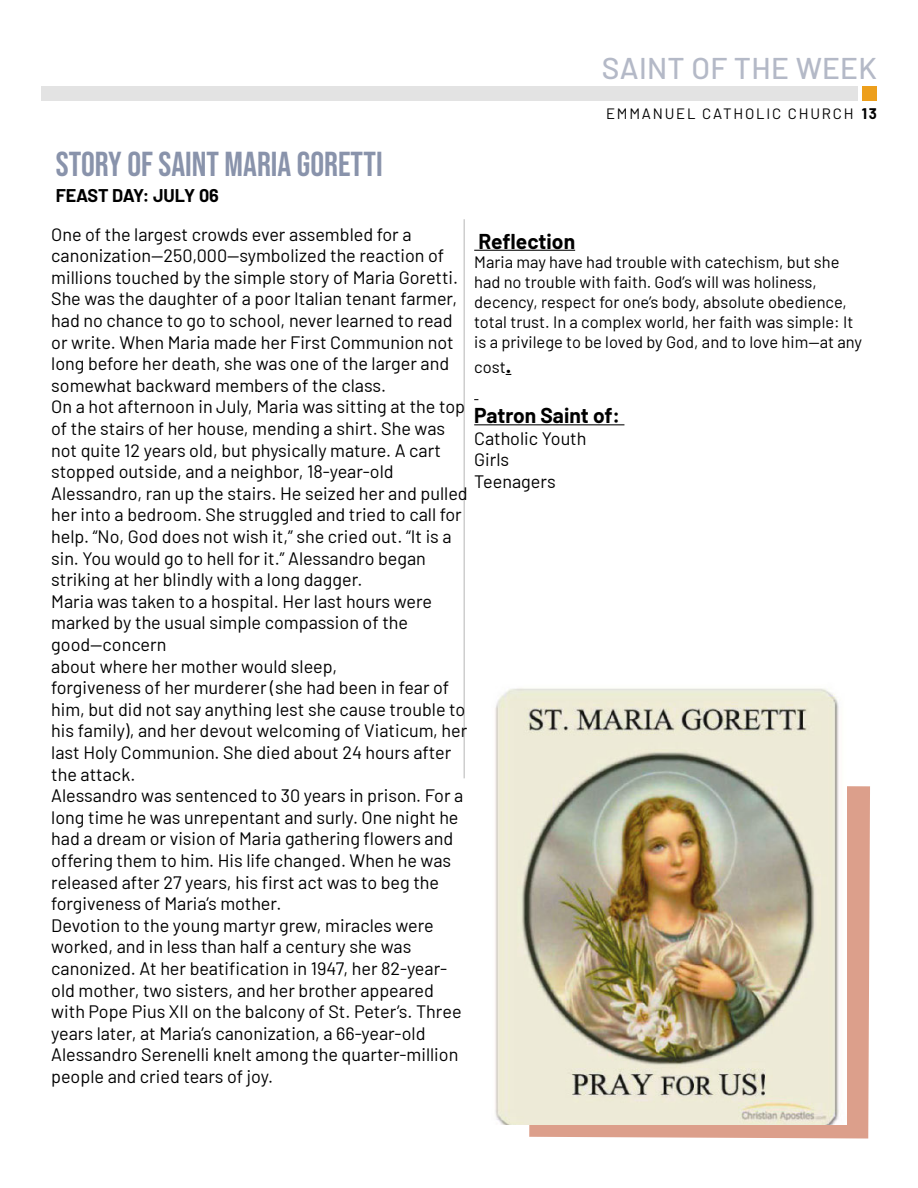
<style>
.page{position:relative;width:918px;height:1188px;background:#fff}
.page>*{position:absolute;margin:0;border:0;box-sizing:border-box;transform-origin:0 0}
.Main_Body_Text{font:34.5px "Bebas Neue";color:#8993ab}
.Page_Header_Odd{font:500 30px "Barlow";letter-spacing:.01em;color:#b4b9c7}
.Main_Body_Text-2{font:700 21px "Vjfjyp Barlow";letter-spacing:-.005em;color:#000}
.Main_Body_Text-3{font:700 21px "Wjbtym Barlow";color:#000}
.Main_Body_Text-4{font:18px/21.6px "Rbscsl Barlow";color:#000}
.Main_Body_Text-5{font:18px/21.6px "Dnjyvt Barlow";color:#000}
.Main_Body_Text-6{font:700 18px "Wjbtym Barlow";letter-spacing:-.005em;color:#000}
.Main_Body_Text-7{font:16.5px/19.8px "Rbscsl Barlow";color:#000}
.Page_Subhead_Odd{font:15px "Rbscsl Barlow";letter-spacing:.12em;color:#000}
.Page_Number_Odd{font:700 15px "Vjfjyp Barlow";color:#000}
.s1{font-family:"Dnjyvt Barlow"}
.s2{font-family:"Rbscsl Barlow"}
.s3{font-family:"Vjfjyp Barlow";font-weight:700;font-size:21px}
</style>
<div class="page">
<div style="left:863px;top:86px;width:14px;height:14px;background:#ed9f1c"></div>
<div style="left:41px;top:86px;width:817px;height:14px;background:#e3e3e3"></div>
<svg style="left:529px;top:786px;width:341px;height:353px;background:#dea693"></svg>
<hr style="left:463px;top:219px;width:2px;height:559px;background:#cecece">
<hr style="left:474px;top:250px;width:101px;height:1px;background:#000">
<hr style="left:474px;top:424px;width:150px;height:1px;background:#000">
<img style="left:495px;top:688px;width:352px;height:436px">
<p class="Page_Header_Odd" style="left:602px;top:46px;width:277px">SAINT OF THE WEEK</p>
<p class="Page_Subhead_Odd" style="left:606px;top:103px;width:249px">EMMANUEL CATHOLIC CHURCH</p>
<p class="Page_Number_Odd" style="left:862px;top:103px;width:17px">13</p>
<p class="Main_Body_Text" style="left:56px;top:145px;width:328px">STORY OF SAINT MARIA GORETTI</p>
<p class="Main_Body_Text-6" style="left:56px;top:183px;width:165px">FEAST DAY: JULY 06</p>
<p class="Main_Body_Text-4" style="left:51px;top:222px;width:408px">One of the largest crowds ever assembled for a <span class="s1">canonization—250,000—symbolized the reaction of </span>millions touched by the simple story of Maria Goretti.<br>She was the daughter of a poor Italian tenant farmer, had no chance to go to school, never learned to read or write. When Maria made her First Communion not long before her death, she was one of the larger and somewhat backward members of the class.</p>
<p class="Main_Body_Text-4" style="left:51px;top:395px;width:418px">On a hot afternoon in July, Maria was sitting at the top of the stairs of her house, mending a shirt. She was not quite 12 years old, but physically mature. A cart stopped outside, and a neighbor, 18-year-old Alessandro, ran up the stairs. He seized her and pulled her into a bedroom. She struggled and tried to call for help. “No, God does not wish it,” she cried out. “It is a sin. You would go to hell for it.” Alessandro began striking at her blindly with a long dagger.</p>
<p class="Main_Body_Text-4" style="left:51px;top:589px;width:418px">Maria was taken to a hospital. Her last hours were marked by the usual simple compassion of the <span class="s1">good—concern<br></span>about where her mother would sleep,<br><span class="s1">forgiveness of her murderer (she had been in fear of </span>him, but did not say anything lest she cause trouble to <span class="s1">his family), and her devout welcoming of Viaticum, her </span>last Holy Communion. She died about 24 hours after the attack.</p>
<p class="Main_Body_Text-5" style="left:51px;top:783px;width:414px">Alessandro was sentenced to 30 years in prison. For a <span class="s2">long time he was unrepentant and surly. One night he </span>had a dream or vision of Maria gathering flowers and <span class="s2">offering them to him. His life changed. When he was </span>released after 27 years, his first act was to beg the <span class="s2">forgiveness of Maria’s mother.</span></p>
<p class="Main_Body_Text-4" style="left:51px;top:913px;width:412px">Devotion to the young martyr grew, miracles were worked, and in less than half a century she was <span class="s1">canonized. At her beatification in 1947, her 82-year&shy;</span>old mother, two sisters, and her brother appeared with Pope Pius XII on the balcony of St. Peter’s. Three years later, at Maria’s canonization, a 66-year-old Alessandro Serenelli knelt among the quarter-million people and cried tears of joy.</p>
<p class="Main_Body_Text-3" style="left:478px;top:226px;width:98px">Reflection</p>
<p class="Main_Body_Text-7" style="left:474px;top:251px;width:389px">Maria may have had trouble with catechism, but she had no trouble with faith. God’s will was holiness, decency, respect for one’s body, absolute obedience, <span class="s1">total trust. In a complex world, her faith was simple: It is a privilege to be loved by God, and to love him—at any</span></p>
<p class="Main_Body_Text-7" style="left:474px;top:356px;width:39px">cost<span class="s3">.</span></p>
<p class="Main_Body_Text-2" style="left:474px;top:400px;width:148px">Patron Saint of:</p>
<p class="Main_Body_Text-4" style="left:474px;top:426px;width:114px">Catholic Youth</p>
<p class="Main_Body_Text-4" style="left:474px;top:448px;width:36px">Girls</p>
<p class="Main_Body_Text-4" style="left:474px;top:469px;width:83px">Teenagers</p>
</div>
